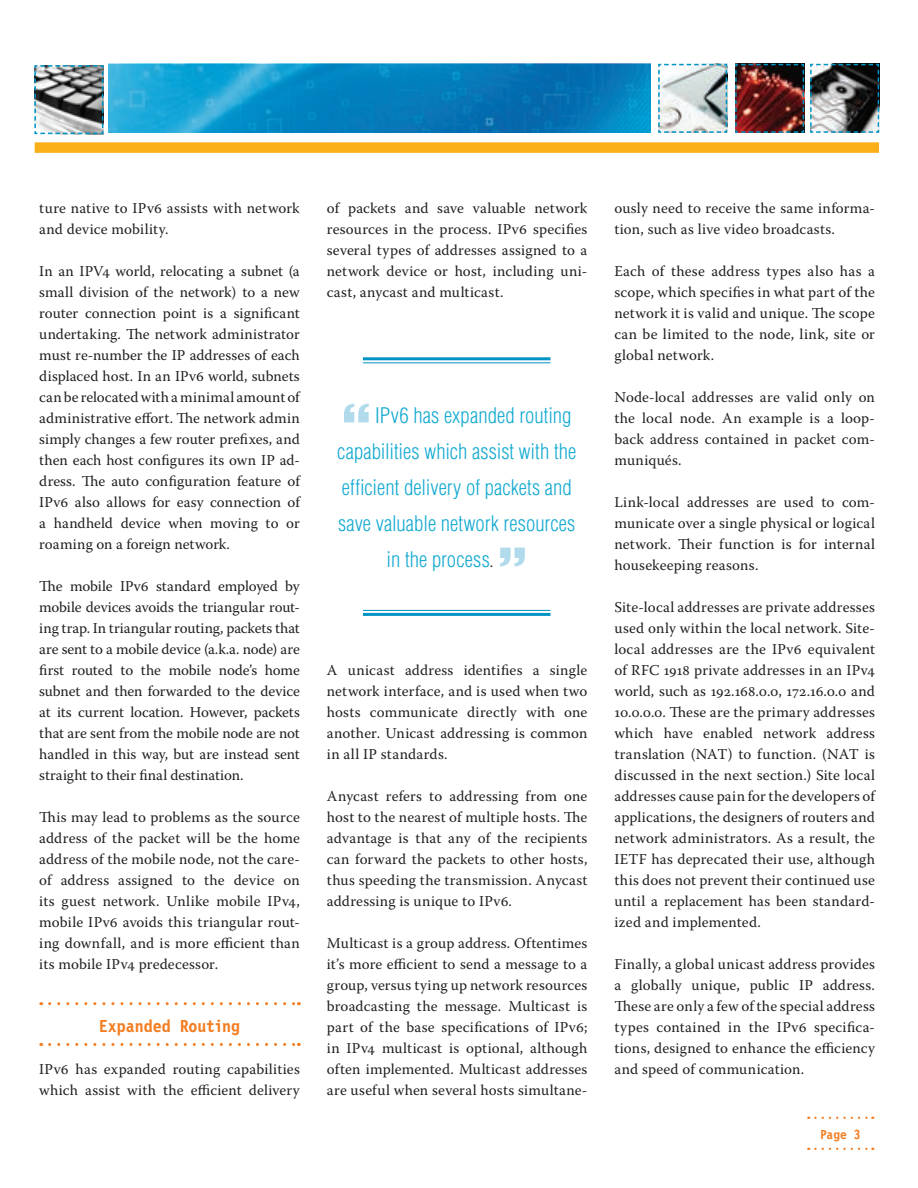
<style>
.page{position:relative;width:918px;height:1188px;background:#fff}
.page>*{position:absolute;margin:0;border:0;box-sizing:border-box;transform-origin:0 0}
.t1{font:300 condensed 21px "Helvetica";letter-spacing:.005em;color:#14aad1}
.t2{font:700 18px "Letter Gothic 12 Pitch BT";color:#f47d21}
.t3{font:15px/21px "Warnock Pro";letter-spacing:.015em;color:#231f20;text-align:justify}
.t4{font:700 13.5px "Letter Gothic 12 Pitch BT";color:#f47d21}
.s1{font-family:"Warnock Pro";font-weight:400;font-stretch:normal;font-size:15px;color:#231f20}
</style>
<div class="page">
<img style="left:109px;top:64px;width:542px;height:69px">
<svg style="left:34px;top:65px;width:70px;height:70px;background:#8c9395"></svg>
<svg style="left:658px;top:63px;width:70px;height:70px"></svg>
<img style="left:735px;top:63px;width:145px;height:70px">
<div style="left:35px;top:142px;width:844px;height:11px;background:#faaf18"></div>
<svg style="left:815px;top:1117px;width:58px;height:2px"></svg>
<svg style="left:815px;top:1148px;width:58px;height:2px"></svg>
<svg style="left:50px;top:1002px;width:249px;height:3px"></svg>
<svg style="left:50px;top:1043px;width:249px;height:3px"></svg>
<hr style="left:363px;top:357px;width:187px;height:3px;background:#0093c3">
<hr style="left:363px;top:362px;width:187px;height:1px;background:#0093c3">
<hr style="left:363px;top:610px;width:187px;height:1px;background:#0093c3">
<hr style="left:363px;top:613px;width:187px;height:3px;background:#0093c3">
<p class="t3" style="left:39px;top:197px;width:262px">ture native to IPv6 assists with network and device mobility.</p>
<p class="t3" style="left:39px;top:260px;width:262px">In an IPV4 world, relocating a subnet (a small division of the network) to a new router connection point is a significant undertaking. The network administrator must re-number the IP addresses of each displaced host. In an IPv6 world, subnets can be relocated with a minimal amount of administrative effort. The network admin simply changes a few router prefixes, and then each host configures its own IP ad&shy;dress. The auto configuration feature of IPv6 also allows for easy connection of a handheld device when moving to or roaming on a foreign network.</p>
<p class="t3" style="left:39px;top:575px;width:262px">The mobile IPv6 standard employed by mobile devices avoids the triangular rout&shy;ing trap. In triangular routing, packets that are sent to a mobile device (a.k.a. node) are first routed to the mobile node’s home subnet and then forwarded to the device at its current location. However, packets that are sent from the mobile node are not handled in this way, but are instead sent straight to their final destination.</p>
<p class="t3" style="left:39px;top:806px;width:262px">This may lead to problems as the source address of the packet will be the home address of the mobile node, not the care&shy;of address assigned to the device on its guest network. Unlike mobile IPv4, mobile IPv6 avoids this triangular rout&shy;ing downfall, and is more efficient than its mobile IPv4 predecessor.</p>
<p class="t2" style="left:99px;top:1016px;width:143px">Expanded Routing</p>
<p class="t3" style="left:39px;top:1058px;width:262px">IPv6 has expanded routing capabilities which assist with the efficient delivery</p>
<p class="t3" style="left:327px;top:197px;width:262px">of packets and save valuable network resources in the process. IPv6 specifies several types of addresses assigned to a network device or host, including uni&shy;cast, anycast and multicast.</p>
<h1 class="t1" style="left:375px;top:403px;width:198px">IPv6 has expanded routing</h1>
<h1 class="t1" style="left:337px;top:439px;width:241px">capabilities which assist with the</h1>
<h1 class="t1" style="left:342px;top:475px;width:231px">efficient delivery of packets and</h1>
<h1 class="t1" style="left:338px;top:511px;width:239px">save valuable network resources</h1>
<h1 class="t1" style="left:387px;top:547px;width:108px">in the process<span class="s1">.</span></h1>
<p class="t3" style="left:327px;top:659px;width:262px">A unicast address identifies a single network interface, and is used when two hosts communicate directly with one another. Unicast addressing is common in all IP standards.</p>
<p class="t3" style="left:327px;top:785px;width:262px">Anycast refers to addressing from one host to the nearest of multiple hosts. The advantage is that any of the recipients can forward the packets to other hosts, thus speeding the transmission. Anycast addressing is unique to IPv6.</p>
<p class="t3" style="left:327px;top:932px;width:262px">Multicast is a group address. Oftentimes it’s more efficient to send a message to a group, versus tying up network resources broadcasting the message. Multicast is part of the base specifications of IPv6; in IPv4 multicast is optional, although often implemented. Multicast addresses are useful when several hosts simultane-</p>
<p class="t3" style="left:614px;top:197px;width:262px">ously need to receive the same informa&shy;tion, such as live video broadcasts.</p>
<p class="t3" style="left:614px;top:260px;width:262px">Each of these address types also has a scope, which specifies in what part of the network it is valid and unique. The scope can be limited to the node, link, site or global network.</p>
<p class="t3" style="left:614px;top:386px;width:262px">Node-local addresses are valid only on the local node. An example is a loop&shy;back address contained in packet com&shy;muniqués.</p>
<p class="t3" style="left:614px;top:491px;width:262px">Link-local addresses are used to com&shy;municate over a single physical or logical network. Their function is for internal housekeeping reasons.</p>
<p class="t3" style="left:614px;top:596px;width:262px">Site-local addresses are private addresses used only within the local network. Site&shy;local addresses are the IPv6 equivalent of RFC 1918 private addresses in an IPv4 world, such as 192.168.0.0, 172.16.0.0 and 10.0.0.0. These are the primary addresses which have enabled network address translation (NAT) to function. (NAT is discussed in the next section.) Site local addresses cause pain for the developers of applications, the designers of routers and network administrators. As a result, the IETF has deprecated their use, although this does not prevent their continued use until a replacement has been standard&shy;ized and implemented.</p>
<p class="t3" style="left:614px;top:953px;width:262px">Finally, a global unicast address provides a globally unique, public IP address.<br>These are only a few of the special address types contained in the IPv6 specifica&shy;tions, designed to enhance the efficiency and speed of communication.</p>
<p class="t4" style="left:820px;top:1127px;width:28px">Page</p>
</div>
